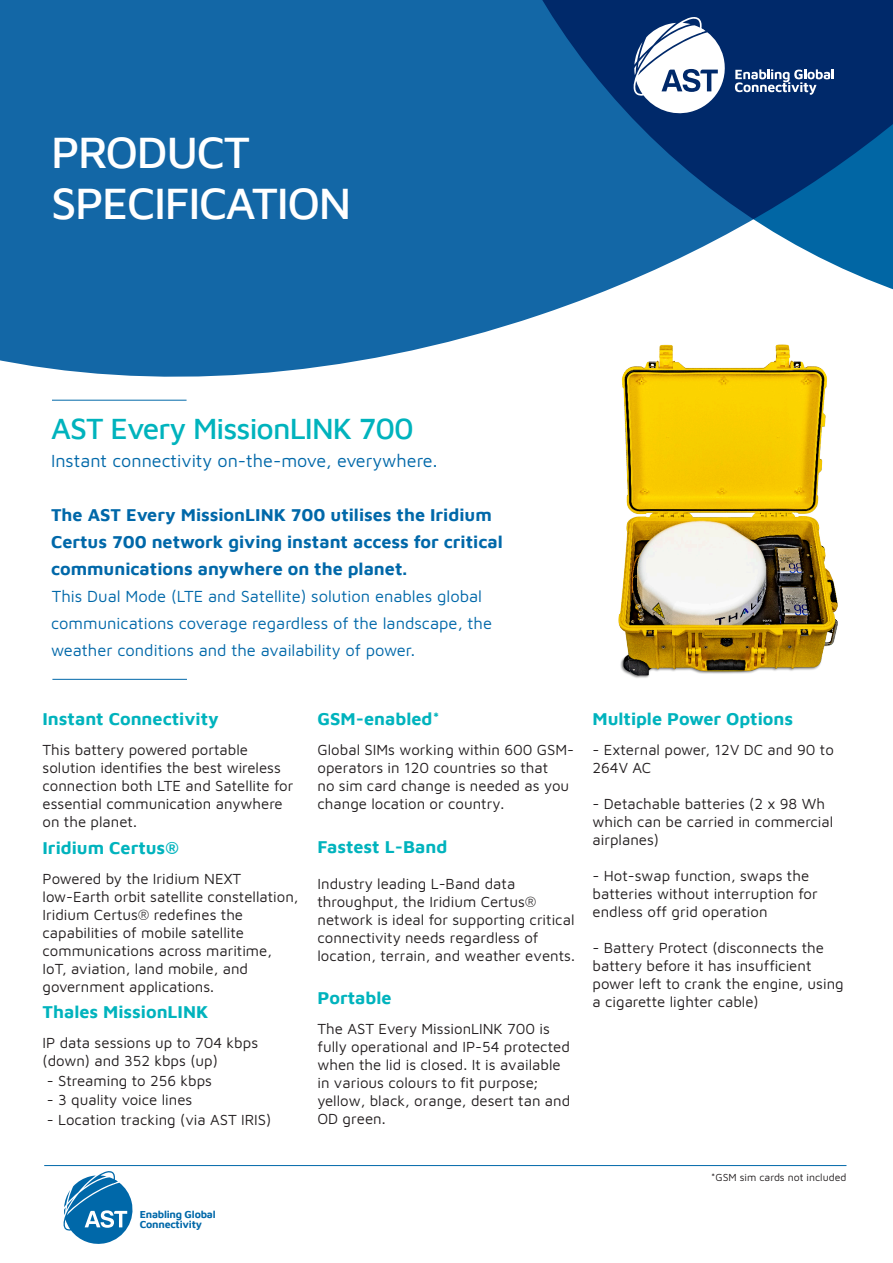
<style>
.page{position:relative;width:893px;height:1263px;background:#fff}
.page>*{position:absolute;margin:0;border:0;box-sizing:border-box;transform-origin:0 0}
.t1{font:500 45px/51px "Maven Pro";letter-spacing:-.03em;color:#fff}
.t2{font:500 30px "Maven Pro";letter-spacing:-.03em;color:#00b3bd}
.t3{font:700 18px/27px "Maven Pro";color:#0068a9}
.t4{font:700 18px "Maven Pro";color:#00b3bd}
.t5{font:18px "Maven Pro";color:#0068a9}
.t6{font:16.5px/27px "Maven Pro";color:#0068a9}
.t7{font:15px/18px "Maven Pro";color:#231f20}
.t8{font:700 10.65px/9.8px "Maven Pro";letter-spacing:-.02em;color:#0068a9}
.t9{font:10.5px "Maven Pro";color:#231f20}
</style>
<div class="page">
<hr style="left:52px;top:400px;width:135px;height:1px;background:#0068a9">
<hr style="left:52px;top:679px;width:135px;height:1px;background:#0068a9">
<div style="left:0;top:0;width:510px;height:377px;background:#1367a6"></div>
<svg style="left:445px;top:0;width:448px;height:293px;background:#1b5d98"></svg>
<svg style="left:633px;top:17px;width:96px;height:99px"></svg>
<svg style="left:735px;top:69px;width:99px;height:26px"></svg>
<img style="left:510px;top:287px;width:383px;height:391px">
<hr style="left:44px;top:1165px;width:802px;height:1px;background:#0068a9">
<svg style="left:63px;top:1171px;width:70px;height:73px"></svg>
<p class="t1" style="left:51px;top:124px;width:302px">PRODUCT<br>SPECIFICATION</p>
<p class="t2" style="left:51px;top:408px;width:364px">AST Every MissionLINK 700</p>
<p class="t5" style="left:51px;top:448px;width:388px">Instant connectivity on-the-move, everywhere.</p>
<p class="t3" style="left:51px;top:499px;width:453px">The AST Every MissionLINK 700 utilises the Iridium<br>Certus 700 network giving instant access for critical communications anywhere on the planet.</p>
<p class="t6" style="left:51px;top:581px;width:443px">This Dual Mode (LTE and Satellite) solution enables global communications coverage regardless of the landscape, the weather conditions and the availability of power.</p>
<p class="t4" style="left:43px;top:706px;width:178px">Instant Connectivity</p>
<p class="t7" style="left:43px;top:740px;width:252px">This battery powered portable solution identifies the best wireless connection both LTE and Satellite for essential communication anywhere on the planet.</p>
<p class="t4" style="left:43px;top:835px;width:138px">Iridium Certus®</p>
<p class="t7" style="left:43px;top:869px;width:258px">Powered by the Iridium NEXT low-Earth orbit satellite constellation,<br>Iridium Certus® redefines the capabilities of mobile satellite communications across maritime,<br>IoT, aviation, land mobile, and government applications.</p>
<p class="t4" style="left:43px;top:999px;width:167px">Thales MissionLINK</p>
<p class="t7" style="left:43px;top:1033px;width:217px">IP data sessions up to 704 kbps (down) and 352 kbps (up)</p>
<p class="t7" style="left:47px;top:1071px;width:167px">- Streaming to 256 kbps</p>
<p class="t7" style="left:47px;top:1090px;width:147px">- 3 quality voice lines</p>
<p class="t7" style="left:47px;top:1110px;width:226px">- Location tracking (via AST IRIS)</p>
<p class="t8" style="left:140px;top:1209px;width:77px">Enabling Global<br>Connectivity</p>
<p class="t4" style="left:317px;top:706px;width:124px">GSM-enabled*</p>
<p class="t7" style="left:317px;top:740px;width:258px">Global SIMs working within 600 GSM&shy;operators in 120 countries so that<br>no sim card change is needed as you change location or country.</p>
<p class="t4" style="left:317px;top:834px;width:131px">Fastest L-Band</p>
<p class="t7" style="left:317px;top:874px;width:259px">Industry leading L-Band data throughput, the Iridium Certus® network is ideal for supporting critical connectivity needs regardless of location, terrain, and weather events.</p>
<p class="t4" style="left:317px;top:985px;width:75px">Portable</p>
<p class="t7" style="left:317px;top:1019px;width:254px">The AST Every MissionLINK 700 is fully operational and IP-54 protected when the lid is closed. It is available in various colours to fit purpose; yellow, black, orange, desert tan and<br>OD green.</p>
<p class="t4" style="left:592px;top:706px;width:202px">Multiple Power Options</p>
<p class="t7" style="left:592px;top:740px;width:243px">- External power, 12V DC and 90 to<br>264V AC</p>
<p class="t7" style="left:592px;top:794px;width:242px">- Detachable batteries (2 x 98 Wh which can be carried in commercial airplanes)</p>
<p class="t7" style="left:592px;top:866px;width:227px">- Hot-swap function, swaps the batteries without interruption for endless off grid operation</p>
<p class="t7" style="left:592px;top:938px;width:253px">- Battery Protect (disconnects the battery before it has insufficient power left to crank the engine, using a cigarette lighter cable)</p>
<p class="t9" style="left:711px;top:1170px;width:137px">*GSM sim cards not included</p>
</div>
